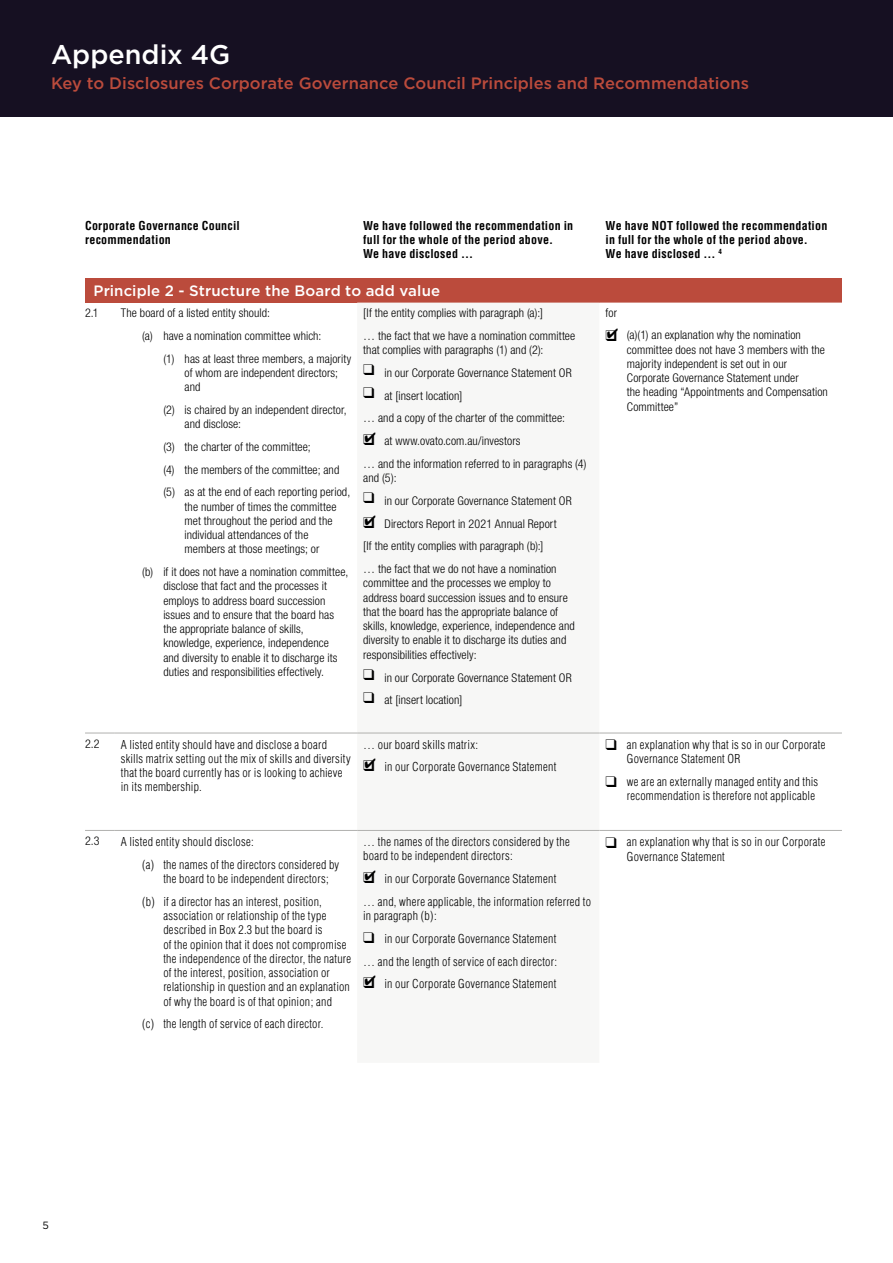
<style>
.page{position:relative;width:893px;height:1263px;background:#fff}
.page>*{position:absolute;margin:0;border:0;box-sizing:border-box;transform-origin:0 0}
.t1{font:500 27px "Gotham";color:#fff}
.t2{font:500 16.5px "Gotham";letter-spacing:.005em;color:#bb4b3c}
.t3{font:500 15px "Gotham";letter-spacing:.01em;color:#fff}
.t4{font:300 condensed 12px/14.2px "Helvetica Neue LT Std";letter-spacing:.01em;color:#000}
.t5{font:300 condensed 12px/14.2px "Helvetica";letter-spacing:.02em;color:#000}
.t6{font:700 condensed 12px/14.2px "Helvetica";letter-spacing:.02em;color:#000}
.t7{font:10.5px "Gotham";color:#000}
</style>
<div class="page">
<div style="left:0;top:0;width:893px;height:117px;background:#161022"></div>
<div style="left:85px;top:278px;width:757px;height:25px;background:#bb4b3c"></div>
<hr style="left:85px;top:732px;width:30px;height:1px;background:#b0b0ae">
<hr style="left:115px;top:732px;width:242px;height:1px;background:#b0b0ae">
<hr style="left:357px;top:732px;width:243px;height:1px;background:#b0b0ae">
<hr style="left:600px;top:732px;width:242px;height:1px;background:#b0b0ae">
<hr style="left:357px;top:830px;width:243px;height:1px;background:#b0b0ae">
<hr style="left:600px;top:830px;width:242px;height:1px;background:#b0b0ae">
<hr style="left:85px;top:830px;width:30px;height:1px;background:#b0b0ae">
<hr style="left:115px;top:830px;width:242px;height:1px;background:#b0b0ae">
<h1 class="t1" style="left:51px;top:37px;width:181px">Appendix 4G</h1>
<h2 class="t2" style="left:51px;top:73px;width:700px">Key to Disclosures Corporate Governance Council Principles and Recommendations</h2>
<p class="t6" style="left:85px;top:218px;width:156px">Corporate Governance Council recommendation</p>
<p class="t6" style="left:363px;top:218px;width:211px">We have followed the recommendation in full for the whole of the period above.<br>We have disclosed …</p>
<p class="t6" style="left:606px;top:218px;width:223px">We have NOT followed the recommendation in full for the whole of the period above.<br>We have disclosed … <sup>4</sup></p>
<p class="t3" style="left:94px;top:281px;width:348px">Principle 2 - Structure the Board to add value</p>
<p class="t4" style="left:85px;top:306px;width:15px">2.1</p>
<p class="t4" style="left:121px;top:306px;width:151px">The board of a listed entity should:</p>
<p class="t4" style="left:142px;top:328px;width:181px">(a) have a nomination committee which:</p>
<p class="t4" style="left:163px;top:351px;width:189px">(1) has at least three members, a majority</p>
<p class="t4" style="left:185px;top:365px;width:155px">of whom are independent directors; and</p>
<p class="t4" style="left:185px;top:402px;width:164px;text-indent:-21px">(2) is chaired by an independent director, and disclose:</p>
<p class="t4" style="left:163px;top:435px;width:188px;line-height:22.8px">(3) the charter of the committee;<br>(4) the members of the committee; and (5) as at the end of each reporting period,</p>
<p class="t4" style="left:185px;top:499px;width:153px">the number of times the committee met throughout the period and the individual attendances of the members at those meetings; or</p>
<p class="t4" style="left:163px;top:565px;width:187px;text-indent:-21px">(b) if it does not have a nomination committee, disclose that fact and the processes it employs to address board succession issues and to ensure that the board has the appropriate balance of skills, knowledge, experience, independence<br>and diversity to enable it to discharge its duties and responsibilities effectively.</p>
<p class="t4" style="left:606px;top:305px;width:13px">for</p>
<p class="t4" style="left:627px;top:328px;width:203px;text-indent:-21px">❑✔ (a)(1) an explanation why the nomination committee does not have 3 members with the majority independent is set out in our Corporate Governance Statement under<br>the heading “Appointments and Compensation Committee”</p>
<p class="t4" style="left:363px;top:301px;width:214px;line-height:22.8px">[If the entity complies with paragraph (a):]<br>… the fact that we have a nomination committee</p>
<p class="t4" style="left:363px;top:343px;width:182px">that complies with paragraphs (1) and (2):</p>
<p class="t4" style="left:363px;top:365px;width:210px">❑ in our Corporate Governance Statement OR</p>
<p class="t4" style="left:363px;top:384px;width:203px;line-height:22.8px">❑ at [insert location]<br>… and a copy of the charter of the committee:</p>
<p class="t4" style="left:363px;top:429px;width:225px;line-height:22.8px">❑✔ at www.ovato.com.au/investors<br>… and the information referred to in paragraphs (4)</p>
<p class="t4" style="left:363px;top:471px;width:35px">and (5):</p>
<p class="t4" style="left:363px;top:493px;width:210px">❑ in our Corporate Governance Statement OR</p>
<p class="t4" style="left:363px;top:512px;width:195px;line-height:22.8px">❑✔ Directors Report in 2021 Annual Report [If the entity complies with paragraph (b):] … the fact that we do not have a nomination</p>
<p class="t4" style="left:363px;top:576px;width:213px">committee and the processes we employ to address board succession issues and to ensure that the board has the appropriate balance of skills, knowledge, experience, independence and diversity to enable it to discharge its duties and responsibilities effectively:</p>
<p class="t4" style="left:363px;top:670px;width:210px">❑ in our Corporate Governance Statement OR</p>
<p class="t4" style="left:363px;top:693px;width:101px">❑ at [insert location]</p>
<p class="t4" style="left:85px;top:736px;width:16px">2.2</p>
<p class="t5" style="left:121px;top:737px;width:231px">A listed entity should have and disclose a board skills matrix setting out the mix of skills and diversity that the board currently has or is looking to achieve in its membership.</p>
<p class="t5" style="left:363px;top:737px;width:116px">… our board skills matrix:</p>
<p class="t5" style="left:363px;top:760px;width:195px">❑✔ in our Corporate Governance Statement</p>
<p class="t4" style="left:85px;top:833px;width:16px">2.3</p>
<p class="t5" style="left:142px;top:830px;width:199px;line-height:22.8px;text-indent:-21px">A listed entity should disclose:<br>(a) the names of the directors considered by</p>
<p class="t5" style="left:142px;top:867px;width:188px;line-height:22.8px;text-indent:21px">the board to be independent directors; (b) if a director has an interest, position,</p>
<p class="t5" style="left:163px;top:908px;width:189px">association or relationship of the type described in Box 2.3 but the board is<br>of the opinion that it does not compromise the independence of the director, the nature of the interest, position, association or relationship in question and an explanation of why the board is of that opinion; and</p>
<p class="t5" style="left:142px;top:1017px;width:183px">(c) the length of service of each director.</p>
<p class="t5" style="left:363px;top:834px;width:208px">… the names of the directors considered by the board to be independent directors:</p>
<p class="t5" style="left:363px;top:867px;width:229px;line-height:22.8px">❑✔ in our Corporate Governance Statement<br>… and, where applicable, the information referred to</p>
<p class="t5" style="left:363px;top:908px;width:75px">in paragraph (b):</p>
<p class="t5" style="left:363px;top:927px;width:195px;line-height:22.8px">❑ in our Corporate Governance Statement … and the length of service of each director:</p>
<p class="t5" style="left:363px;top:977px;width:195px">❑✔ in our Corporate Governance Statement</p>
<p class="t5" style="left:627px;top:737px;width:200px;text-indent:-21px">❑ an explanation why that is so in our Corporate<br>Governance Statement OR</p>
<p class="t5" style="left:606px;top:774px;width:214px;text-align:right">❑ we are an externally managed entity and this recommendation is therefore not applicable</p>
<p class="t5" style="left:627px;top:835px;width:200px;text-indent:-21px">❑ an explanation why that is so in our Corporate<br>Governance Statement</p>
<p class="t7" style="left:43px;top:1218px;width:8px">5</p>
</div>
